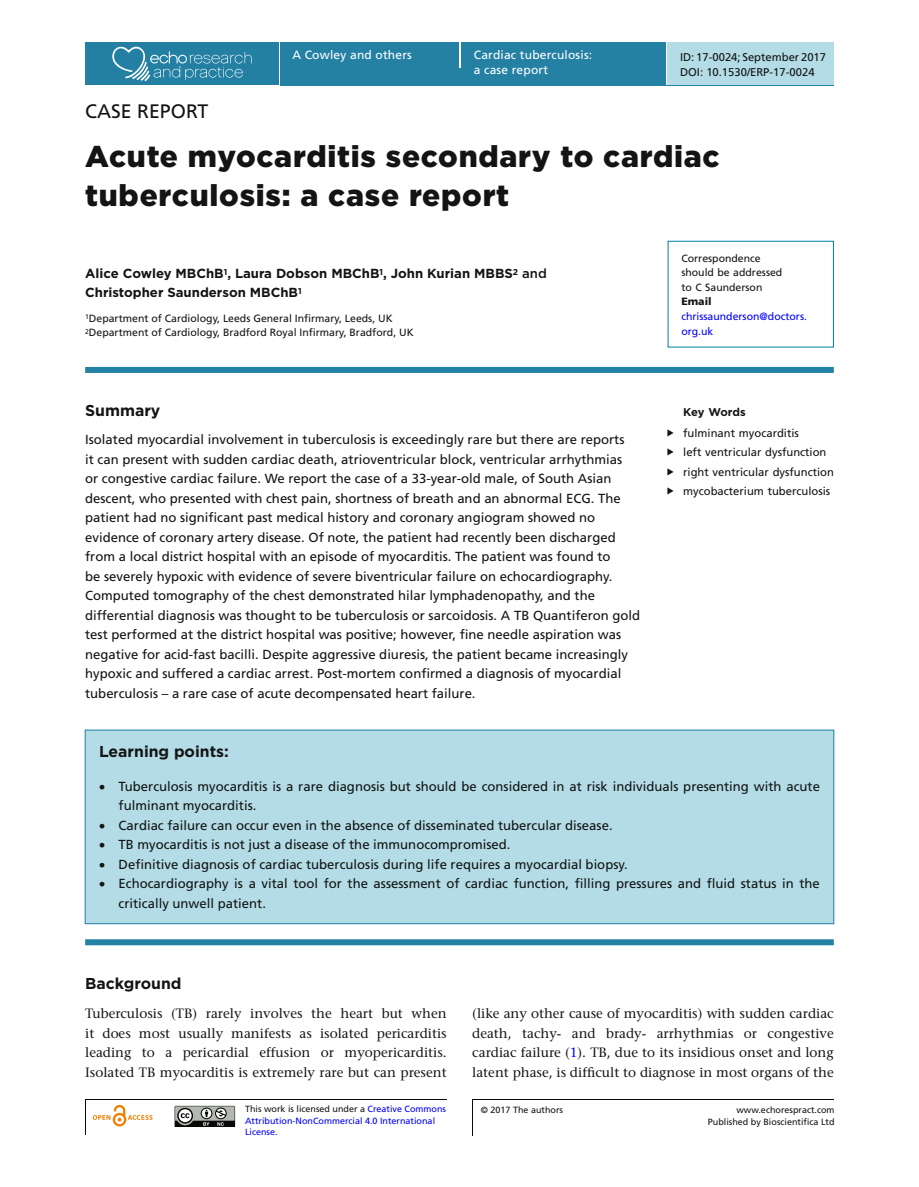
<style>
.page{position:relative;width:919px;height:1187px;background:#fff}
.page>*{position:absolute;margin:0;border:0;box-sizing:border-box;transform-origin:0 0}
.t1{font:900 30px/39px "Gotham";letter-spacing:.025em;color:#131413}
.t2{font:19.5px "Frutiger LT Std";color:#131413}
.t3{font:700 15.75px "Gotham";color:#131413}
.t4{font:500 13.5px/19.5px "Stone Serif Std";color:#131413;text-align:justify}
.t5{font:13.2px/19.5px "Frutiger LT Std";color:#131413}
.t6{font:700 13.2px/19.5px "Gotham";color:#131413}
.t7{font:12px/14.7px "Frutiger LT Std";letter-spacing:.015em;color:#fff}
.t8{font:11.25px/19.5px "Frutiger LT Std";color:#131413}
.t9{font:700 11.25px "Gotham";letter-spacing:-.02em;color:#131413}
.t10{font:10.5px/14.7px "Frutiger LT Std";color:#131413}
.t11{font:10.5px/14.7px "Frutiger LT Std";color:#00f}
.t12{font:900 10.5px "Frutiger LT Std";color:#131413}
.t13{font:9px/11.2px "Frutiger LT Std";color:#00f}
.t14{font:9px/11.2px "Frutiger LT Std";color:#131413;text-align:right}
.s1{font-weight:500}
.s2{color:#00f}
.s3{color:#131413}
</style>
<div class="page">
<div style="left:85px;top:43px;width:194px;height:42px;background:#2380a3"></div>
<svg style="left:112px;top:46px;width:139px;height:36px"></svg>
<div style="left:280px;top:51px;width:553px;height:34px;background:#2581a4"></div>
<div style="left:280px;top:43px;width:179px;height:8px;background:#2581a4"></div>
<hr style="left:459px;top:43px;width:2px;height:25px;background:#fff">
<div style="left:461px;top:43px;width:205px;height:42px;background:#2581a4"></div>
<hr style="left:666px;top:43px;width:1px;height:42px;background:#fff">
<div style="left:667px;top:43px;width:83px;height:42px;background:#b3dce7"></div>
<div style="left:750px;top:43px;width:83px;height:42px;background:#b3dce7"></div>
<hr style="left:85px;top:1099px;width:1px;height:36px;background:#080907">
<hr style="left:472px;top:1099px;width:1px;height:36px;background:#080907">
<hr style="left:85px;top:1098px;width:361px;height:1px;background:#080907">
<hr style="left:472px;top:1099px;width:361px;height:1px;background:#080907">
<svg style="left:93px;top:1104px;width:59px;height:22px"></svg>
<svg style="left:175px;top:1105px;width:60px;height:21px"></svg>
<div style="left:85px;top:367px;width:748px;height:6px;background:#2281a4"></div>
<div style="left:667px;top:241px;width:166px;height:106px;border:1px solid #0080a5"></div>
<div style="left:85px;top:730px;width:748px;height:193px;background:#b3dce7"></div>
<div style="left:85px;top:729px;width:749px;height:195px;border:1px solid #2281a4"></div>
<div style="left:85px;top:939px;width:748px;height:6px;background:#2281a4"></div>
<p class="t7" style="left:292px;top:49px;width:121px">A Cowley and others</p>
<p class="t7" style="left:474px;top:49px;width:120px">Cardiac tuberculosis: a case report</p>
<p class="t8" style="left:680px;top:51px;width:147px;line-height:14.7px">ID: 17-0024; September 2017<br>DOI: 10.1530/ERP-17-0024</p>
<h2 class="t2" style="left:85px;top:103px;width:125px">CASE REPORT</h2>
<h1 class="t1" style="left:85px;top:139px;width:636px">Acute myocarditis secondary to cardiac tuberculosis: a case report</h1>
<p class="t6" style="left:85px;top:264px;width:463px">Alice Cowley MBChB<sup>1</sup>, Laura Dobson MBChB<sup>1</sup>, John Kurian MBBS<sup>2</sup> <span class="s1">and<br></span>Christopher Saunderson MBChB<sup>1</sup></p>
<p class="t10" style="left:85px;top:311px;width:330px"><sup>1</sup>Department of Cardiology, Leeds General Infirmary, Leeds, UK<br><sup>2</sup>Department of Cardiology, Bradford Royal Infirmary, Bradford, UK</p>
<p class="t3" style="left:85px;top:404px;width:77px">Summary</p>
<p class="t5" style="left:85px;top:431px;width:556px">Isolated myocardial involvement in tuberculosis is exceedingly rare but there are reports<br>it can present with sudden cardiac death, atrioventricular block, ventricular arrhythmias<br>or congestive cardiac failure. We report the case of a 33-year-old male, of South Asian descent, who presented with chest pain, shortness of breath and an abnormal ECG. The patient had no significant past medical history and coronary angiogram showed no evidence of coronary artery disease. Of note, the patient had recently been discharged from a local district hospital with an episode of myocarditis. The patient was found to<br>be severely hypoxic with evidence of severe biventricular failure on echocardiography.<br>Computed tomography of the chest demonstrated hilar lymphadenopathy, and the differential diagnosis was thought to be tuberculosis or sarcoidosis. A TB Quantiferon gold test performed at the district hospital was positive; however, fine needle aspiration was negative for acid-fast bacilli. Despite aggressive diuresis, the patient became increasingly hypoxic and suffered a cardiac arrest. Post-mortem confirmed a diagnosis of myocardial tuberculosis – a rare case of acute decompensated heart failure.</p>
<p class="t10" style="left:681px;top:251px;width:102px">Correspondence should be addressed to C Saunderson</p>
<p class="t12" style="left:681px;top:297px;width:32px">Email</p>
<p class="t11" style="left:681px;top:310px;width:127px">chrissaunderson@doctors. org.uk</p>
<p class="t9" style="left:683px;top:407px;width:64px">Key Words</p>
<p class="t8" style="left:683px;top:424px;width:152px">fulminant myocarditis<br>left ventricular dysfunction right ventricular dysfunction mycobacterium tuberculosis</p>
<p class="t3" style="left:99px;top:745px;width:131px">Learning points:</p>
<p class="t5" style="left:119px;top:777px;width:703px;text-indent:-20px">• Tuberculosis myocarditis is a rare diagnosis but should be considered in at risk individuals presenting with acute fulminant myocarditis.</p>
<p class="t5" style="left:99px;top:816px;width:515px">• Cardiac failure can occur even in the absence of disseminated tubercular disease.</p>
<p class="t5" style="left:99px;top:836px;width:413px">• TB myocarditis is not just a disease of the immunocompromised.</p>
<p class="t5" style="left:99px;top:855px;width:530px">• Definitive diagnosis of cardiac tuberculosis during life requires a myocardial biopsy.</p>
<p class="t5" style="left:119px;top:875px;width:702px;text-indent:-20px">• Echocardiography is a vital tool for the assessment of cardiac function, filling pressures and fluid status in the critically unwell patient.</p>
<p class="t3" style="left:85px;top:977px;width:98px">Background</p>
<p class="t4" style="left:85px;top:1004px;width:363px">Tuberculosis (TB) rarely involves the heart but when it does most usually manifests as isolated pericarditis leading to a pericardial effusion or myopericarditis.<br>Isolated TB myocarditis is extremely rare but can present</p>
<p class="t4" style="left:472px;top:1004px;width:363px">(like any other cause of myocarditis) with sudden cardiac death, tachy- and brady- arrhythmias or congestive cardiac failure (<span class="s2">1</span>). TB, due to its insidious onset and long latent phase, is difficult to diagnose in most organs of the</p>
<p class="t13" style="left:245px;top:1104px;width:202px"><span class="s3">This work is licensed under a</span> Creative Commons<br>Attribution-NonCommercial 4.0 International<br>License.</p>
<p class="t14" style="left:481px;top:1105px;width:84px">© 2017 The authors</p>
<p class="t14" style="left:708px;top:1105px;width:128px">www.echorespract.com<br>Published by Bioscientifica Ltd</p>
</div>
